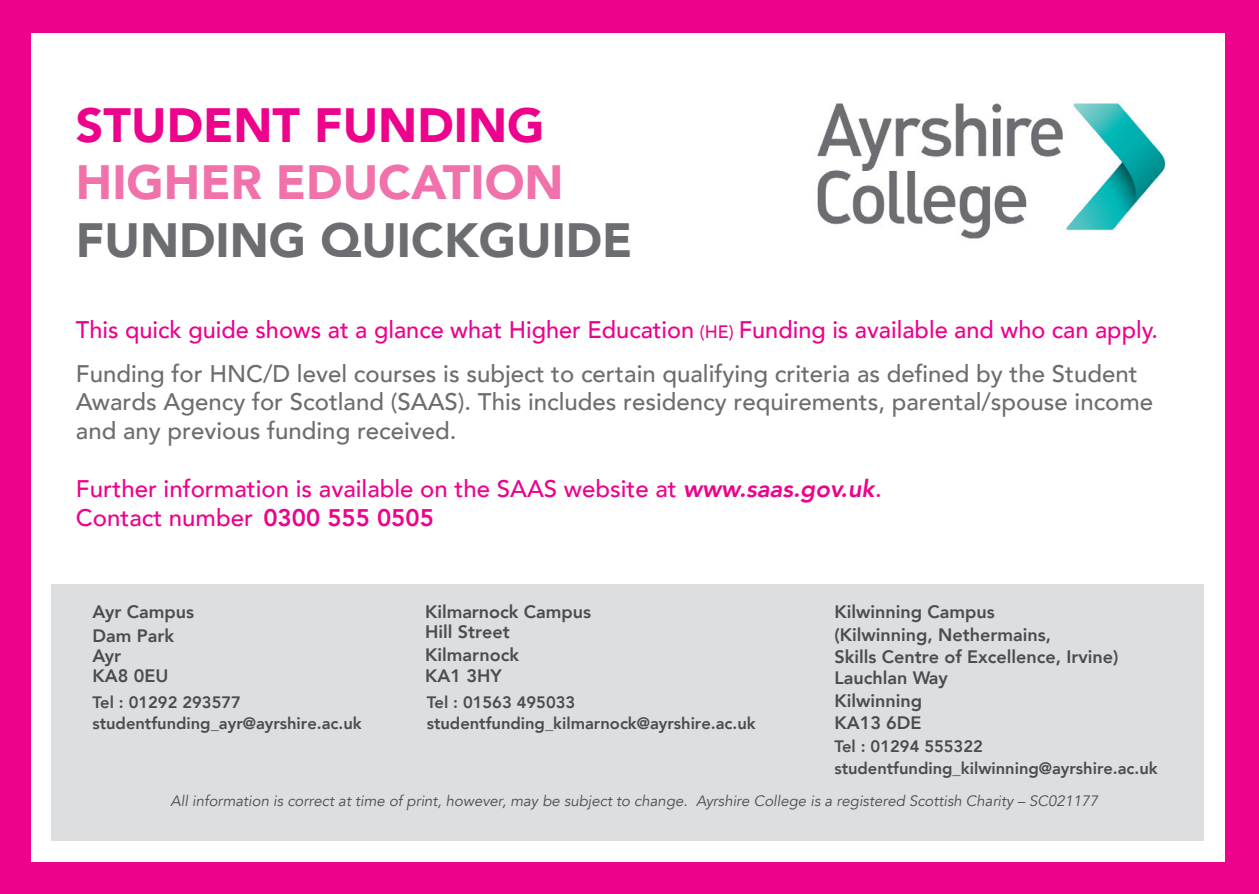
<style>
.page{position:relative;width:1259px;height:894px;background:#fff}
.page>*{position:absolute;margin:0;border:0;box-sizing:border-box;transform-origin:0 0}
.t1{font:900 48px "Avenir";color:#6c6d70}
.t2{font:900 48px "Avenir";color:#f171ab}
.t3{font:900 48px "Avenir";color:#ed028c}
.t4{font:500 24px/43.8px "Avenir";color:#6c6d70}
.t5{font:500 24px/28.8px "Avenir";color:#ed028c}
.t6{font:800 18px/22.2px "Avenir";color:#4b4c4d}
.t7{font:800 16.5px/21.6px "Avenir";color:#4b4c4d}
.t8{font:italic 15px "Avenir";color:#4b4c4d}
.s1{color:#ed028c}
.s2{font-size:18px;color:#ed028c}
.s3{font-weight:800;font-style:italic}
.s4{font-weight:800}
</style>
<div class="page">
<div style="left:0;top:1px;width:1257px;height:893px;background:#ed028c"></div>
<div style="left:32px;top:34px;width:1192px;height:828px;background:#fff"></div>
<img style="left:817px;top:103px;width:349px;height:136px">
<div style="left:51px;top:584px;width:1153px;height:257px;background:#dddee0"></div>
<h1 class="t3" style="left:76px;top:84px;width:470px">STUDENT FUNDING</h1>
<h1 class="t2" style="left:76px;top:142px;width:489px">HIGHER EDUCATION</h1>
<h1 class="t1" style="left:76px;top:199px;width:558px">FUNDING QUICKGUIDE</h1>
<p class="t4" style="left:76px;top:306px;width:1083px"><span class="s1">This quick guide shows at a glance what Higher Education</span> <span class="s2">(HE)</span> <span class="s1">Funding is available and who can apply.<br></span>Funding for HNC/D level courses is subject to certain qualifying criteria as defined by the Student</p>
<p class="t4" style="left:76px;top:386px;width:1079px;line-height:28.8px">Awards Agency for Scotland (SAAS). This includes residency requirements, parental/spouse income and any previous funding received.</p>
<p class="t5" style="left:76px;top:473px;width:807px">Further information is available on the SAAS website at <span class="s3">www.saas.gov.uk</span>.<br>Contact number <span class="s4">0300 555 0505</span></p>
<p class="t6" style="left:92px;top:599px;width:103px;line-height:24.6px">Ayr Campus<br>Dam Park</p>
<p class="t6" style="left:92px;top:664px;width:77px">KA8 0EU</p>
<p class="t7" style="left:92px;top:691px;width:271px">Tel : 01292 293577 studentfunding_ayr@ayrshire.ac.uk</p>
<p class="t6" style="left:92px;top:644px;width:30px">Ayr</p>
<p class="t6" style="left:425px;top:601px;width:167px;line-height:21.3px">Kilmarnock Campus<br>Hill Street<br>Kilmarnock<br>KA1 3HY</p>
<p class="t7" style="left:427px;top:691px;width:330px">Tel : 01563 495033 studentfunding_kilmarnock@ayrshire.ac.uk</p>
<p class="t6" style="left:834px;top:601px;width:286px">Kilwinning Campus<br>(Kilwinning, Nethermains,<br>Skills Centre of Excellence, Irvine)<br>Lauchlan Way<br>Kilwinning<br>KA13 6DE</p>
<p class="t7" style="left:834px;top:735px;width:325px">Tel : 01294 555322 studentfunding_kilwinning@ayrshire.ac.uk</p>
<p class="t8" style="left:171px;top:792px;width:929px">All information is correct at time of print, however, may be subject to change. Ayrshire College is a registered Scottish Charity – SC021177</p>
</div>
